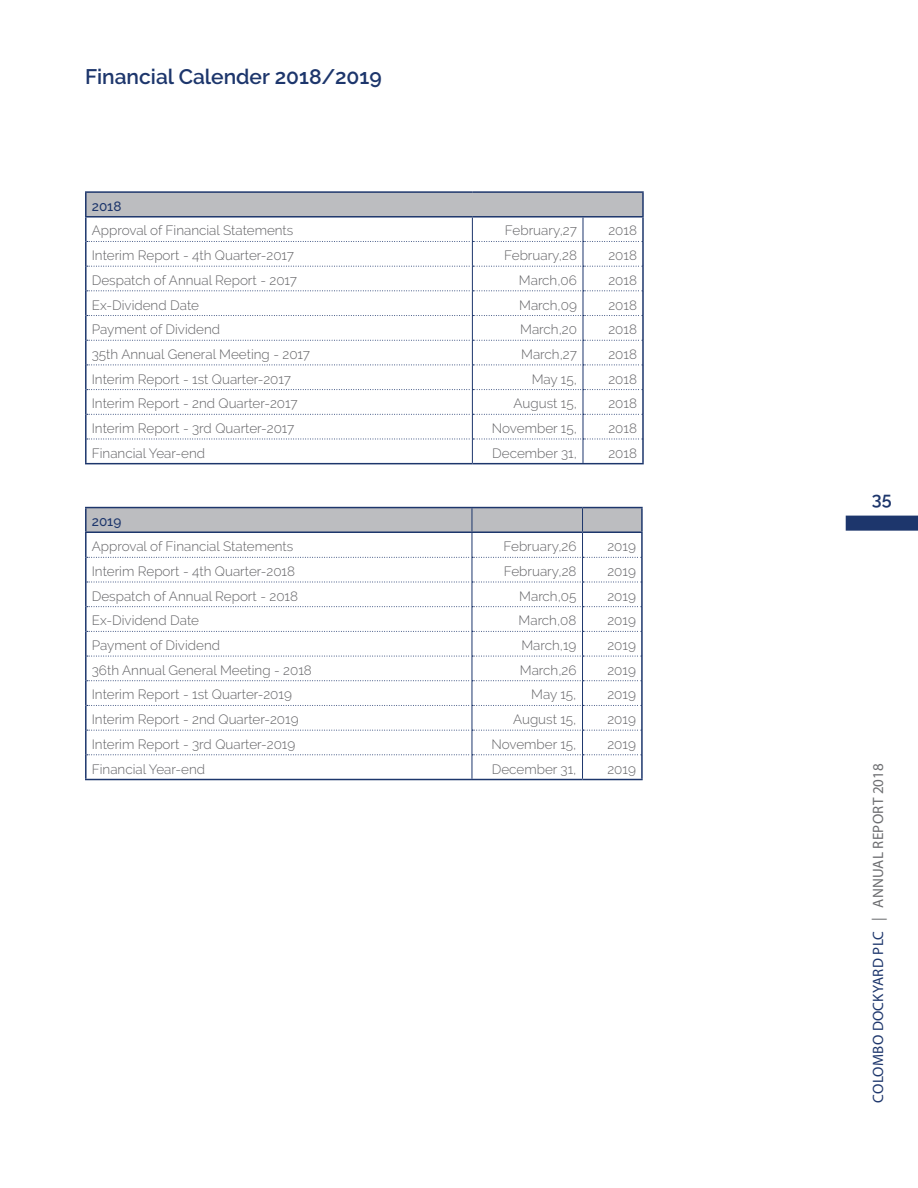
<style>
.page{position:relative;width:918px;height:1188px;background:#fff}
.page>*{position:absolute;margin:0;border:0;box-sizing:border-box;transform-origin:0 0}
.t1{font:600 21px "Raleway";color:#1d366c}
.t2{font:600 18px "Raleway";color:#1d366c}
.t3{font:15px "Myriad Pro";letter-spacing:.02em;color:#1d366c}
.t4{font:300 13.5px "Raleway";color:#636366}
.t5{font:500 13.5px "Raleway";color:#1d366c}
.s1{color:#6c6d70}
</style>
<div class="page">
<div style="left:846px;top:516px;width:72px;height:15px;background:#1d366c"></div>
<div style="left:86px;top:192px;width:557px;height:25px;background:#bcbdc0"></div>
<hr style="left:85px;top:191px;width:387px;height:2px;background:#1d366c">
<hr style="left:85px;top:193px;width:2px;height:23px;background:#1d366c">
<hr style="left:472px;top:191px;width:111px;height:2px;background:#1d366c">
<hr style="left:583px;top:191px;width:61px;height:2px;background:#1d366c">
<hr style="left:642px;top:193px;width:2px;height:23px;background:#1d366c">
<hr style="left:85px;top:216px;width:387px;height:2px;background:#1d366c">
<hr style="left:85px;top:218px;width:2px;height:23px;background:#1d366c">
<hr style="left:472px;top:216px;width:111px;height:2px;background:#1d366c">
<hr style="left:583px;top:216px;width:61px;height:2px;background:#1d366c">
<hr style="left:642px;top:218px;width:2px;height:23px;background:#1d366c">
<hr style="left:85px;top:241px;width:2px;height:25px;background:#1d366c">
<hr style="left:642px;top:241px;width:2px;height:25px;background:#1d366c">
<hr style="left:85px;top:266px;width:2px;height:25px;background:#1d366c">
<hr style="left:642px;top:266px;width:2px;height:25px;background:#1d366c">
<hr style="left:85px;top:291px;width:2px;height:25px;background:#1d366c">
<hr style="left:642px;top:291px;width:2px;height:25px;background:#1d366c">
<hr style="left:85px;top:316px;width:2px;height:24px;background:#1d366c">
<hr style="left:642px;top:316px;width:2px;height:24px;background:#1d366c">
<hr style="left:85px;top:340px;width:2px;height:25px;background:#1d366c">
<hr style="left:642px;top:340px;width:2px;height:25px;background:#1d366c">
<hr style="left:85px;top:365px;width:2px;height:25px;background:#1d366c">
<hr style="left:642px;top:365px;width:2px;height:25px;background:#1d366c">
<hr style="left:85px;top:390px;width:2px;height:24px;background:#1d366c">
<hr style="left:642px;top:390px;width:2px;height:24px;background:#1d366c">
<hr style="left:85px;top:414px;width:2px;height:25px;background:#1d366c">
<hr style="left:642px;top:414px;width:2px;height:25px;background:#1d366c">
<hr style="left:85px;top:439px;width:2px;height:24px;background:#1d366c">
<hr style="left:642px;top:439px;width:2px;height:24px;background:#1d366c">
<hr style="left:85px;top:463px;width:387px;height:1px;background:#1d366c">
<hr style="left:472px;top:463px;width:111px;height:1px;background:#1d366c">
<hr style="left:583px;top:463px;width:61px;height:1px;background:#1d366c">
<svg style="left:87px;top:218px;width:556px;height:245px"></svg>
<hr style="left:85px;top:507px;width:387px;height:1px;background:#1d366c">
<hr style="left:85px;top:508px;width:2px;height:23px;background:#1d366c">
<hr style="left:472px;top:507px;width:111px;height:1px;background:#1d366c">
<hr style="left:583px;top:507px;width:60px;height:1px;background:#1d366c">
<hr style="left:641px;top:508px;width:2px;height:23px;background:#1d366c">
<hr style="left:85px;top:531px;width:387px;height:2px;background:#1d366c">
<hr style="left:85px;top:533px;width:2px;height:24px;background:#1d366c">
<hr style="left:583px;top:531px;width:60px;height:2px;background:#1d366c">
<hr style="left:641px;top:533px;width:2px;height:24px;background:#1d366c">
<hr style="left:85px;top:557px;width:2px;height:25px;background:#1d366c">
<hr style="left:641px;top:557px;width:2px;height:25px;background:#1d366c">
<hr style="left:85px;top:582px;width:2px;height:25px;background:#1d366c">
<hr style="left:641px;top:582px;width:2px;height:25px;background:#1d366c">
<hr style="left:85px;top:607px;width:2px;height:24px;background:#1d366c">
<hr style="left:641px;top:607px;width:2px;height:24px;background:#1d366c">
<hr style="left:85px;top:631px;width:2px;height:25px;background:#1d366c">
<hr style="left:641px;top:631px;width:2px;height:25px;background:#1d366c">
<hr style="left:85px;top:656px;width:2px;height:25px;background:#1d366c">
<hr style="left:641px;top:656px;width:2px;height:25px;background:#1d366c">
<hr style="left:85px;top:681px;width:2px;height:24px;background:#1d366c">
<hr style="left:641px;top:681px;width:2px;height:24px;background:#1d366c">
<hr style="left:85px;top:705px;width:2px;height:25px;background:#1d366c">
<hr style="left:641px;top:705px;width:2px;height:25px;background:#1d366c">
<hr style="left:85px;top:730px;width:2px;height:25px;background:#1d366c">
<hr style="left:641px;top:730px;width:2px;height:25px;background:#1d366c">
<hr style="left:85px;top:755px;width:2px;height:24px;background:#1d366c">
<hr style="left:641px;top:755px;width:2px;height:24px;background:#1d366c">
<hr style="left:85px;top:779px;width:387px;height:1px;background:#1d366c">
<hr style="left:472px;top:779px;width:111px;height:1px;background:#1d366c">
<hr style="left:583px;top:779px;width:60px;height:1px;background:#1d366c">
<svg style="left:86px;top:508px;width:556px;height:271px"></svg>
<h1 class="t1" style="left:85px;top:64px;width:298px">Financial Calender 2018/2019</h1>
<p class="t5" style="left:92px;top:198px;width:31px">2018</p>
<p class="t4" style="left:92px;top:223px;width:203px">Approval of Financial Statements</p>
<p class="t4" style="left:505px;top:223px;width:74px">February,27</p>
<p class="t4" style="left:608px;top:223px;width:30px">2018</p>
<p class="t4" style="left:92px;top:248px;width:204px">Interim Report - 4th Quarter-2017</p>
<p class="t4" style="left:504px;top:248px;width:74px">February,28</p>
<p class="t4" style="left:608px;top:248px;width:30px">2018</p>
<p class="t4" style="left:92px;top:272px;width:207px">Despatch of Annual Report - 2017</p>
<p class="t4" style="left:519px;top:272px;width:60px">March,06</p>
<p class="t4" style="left:608px;top:272px;width:30px">2018</p>
<p class="t4" style="left:92px;top:297px;width:109px">Ex-Dividend Date</p>
<p class="t4" style="left:519px;top:297px;width:59px">March,09</p>
<p class="t4" style="left:608px;top:297px;width:30px">2018</p>
<p class="t4" style="left:92px;top:322px;width:130px">Payment of Dividend</p>
<p class="t4" style="left:520px;top:322px;width:58px">March,20</p>
<p class="t4" style="left:608px;top:322px;width:30px">2018</p>
<p class="t4" style="left:92px;top:346px;width:220px">35th Annual General Meeting - 2017</p>
<p class="t4" style="left:521px;top:346px;width:57px">March,27</p>
<p class="t4" style="left:608px;top:346px;width:30px">2018</p>
<p class="t4" style="left:92px;top:371px;width:201px">Interim Report - 1st Quarter-2017</p>
<p class="t4" style="left:532px;top:371px;width:47px">May 15,</p>
<p class="t4" style="left:608px;top:371px;width:30px">2018</p>
<p class="t4" style="left:92px;top:396px;width:207px">Interim Report - 2nd Quarter-2017</p>
<p class="t4" style="left:514px;top:396px;width:65px">August 15,</p>
<p class="t4" style="left:608px;top:396px;width:30px">2018</p>
<p class="t4" style="left:92px;top:420px;width:204px">Interim Report - 3rd Quarter-2017</p>
<p class="t4" style="left:492px;top:420px;width:87px">November 15,</p>
<p class="t4" style="left:608px;top:420px;width:30px">2018</p>
<p class="t4" style="left:92px;top:445px;width:115px">Financial Year-end</p>
<p class="t4" style="left:492px;top:445px;width:86px">December 31,</p>
<p class="t4" style="left:608px;top:445px;width:30px">2018</p>
<p class="t5" style="left:92px;top:514px;width:31px">2019</p>
<p class="t4" style="left:92px;top:539px;width:203px">Approval of Financial Statements</p>
<p class="t4" style="left:504px;top:539px;width:74px">February,26</p>
<p class="t4" style="left:607px;top:539px;width:30px">2019</p>
<p class="t4" style="left:92px;top:563px;width:205px">Interim Report - 4th Quarter-2018</p>
<p class="t4" style="left:504px;top:563px;width:74px">February,28</p>
<p class="t4" style="left:607px;top:563px;width:30px">2019</p>
<p class="t4" style="left:92px;top:588px;width:208px">Despatch of Annual Report - 2018</p>
<p class="t4" style="left:519px;top:588px;width:59px">March,05</p>
<p class="t4" style="left:607px;top:588px;width:30px">2019</p>
<p class="t4" style="left:92px;top:613px;width:109px">Ex-Dividend Date</p>
<p class="t4" style="left:519px;top:613px;width:59px">March,08</p>
<p class="t4" style="left:607px;top:613px;width:30px">2019</p>
<p class="t4" style="left:92px;top:637px;width:130px">Payment of Dividend</p>
<p class="t4" style="left:521px;top:637px;width:57px">March,19</p>
<p class="t4" style="left:607px;top:637px;width:30px">2019</p>
<p class="t4" style="left:92px;top:662px;width:222px">36th Annual General Meeting - 2018</p>
<p class="t4" style="left:520px;top:662px;width:58px">March,26</p>
<p class="t4" style="left:607px;top:662px;width:30px">2019</p>
<p class="t4" style="left:92px;top:687px;width:202px">Interim Report - 1st Quarter-2019</p>
<p class="t4" style="left:531px;top:687px;width:47px">May 15,</p>
<p class="t4" style="left:607px;top:687px;width:30px">2019</p>
<p class="t4" style="left:92px;top:712px;width:208px">Interim Report - 2nd Quarter-2019</p>
<p class="t4" style="left:513px;top:712px;width:65px">August 15,</p>
<p class="t4" style="left:607px;top:712px;width:30px">2019</p>
<p class="t4" style="left:92px;top:736px;width:205px">Interim Report - 3rd Quarter-2019</p>
<p class="t4" style="left:491px;top:736px;width:87px">November 15,</p>
<p class="t4" style="left:607px;top:736px;width:30px">2019</p>
<p class="t4" style="left:92px;top:761px;width:115px">Financial Year-end</p>
<p class="t4" style="left:492px;top:761px;width:86px">December 31,</p>
<p class="t4" style="left:607px;top:761px;width:30px">2019</p>
<h2 class="t2" style="left:872px;top:488px;width:21px">35</h2>
<p class="t3" style="left:869px;top:1103px;width:341px;rotate:-90deg">COLOMBO DOCKYARD PLC <span class="s1">| Annual Report 2018</span></p>
</div>
